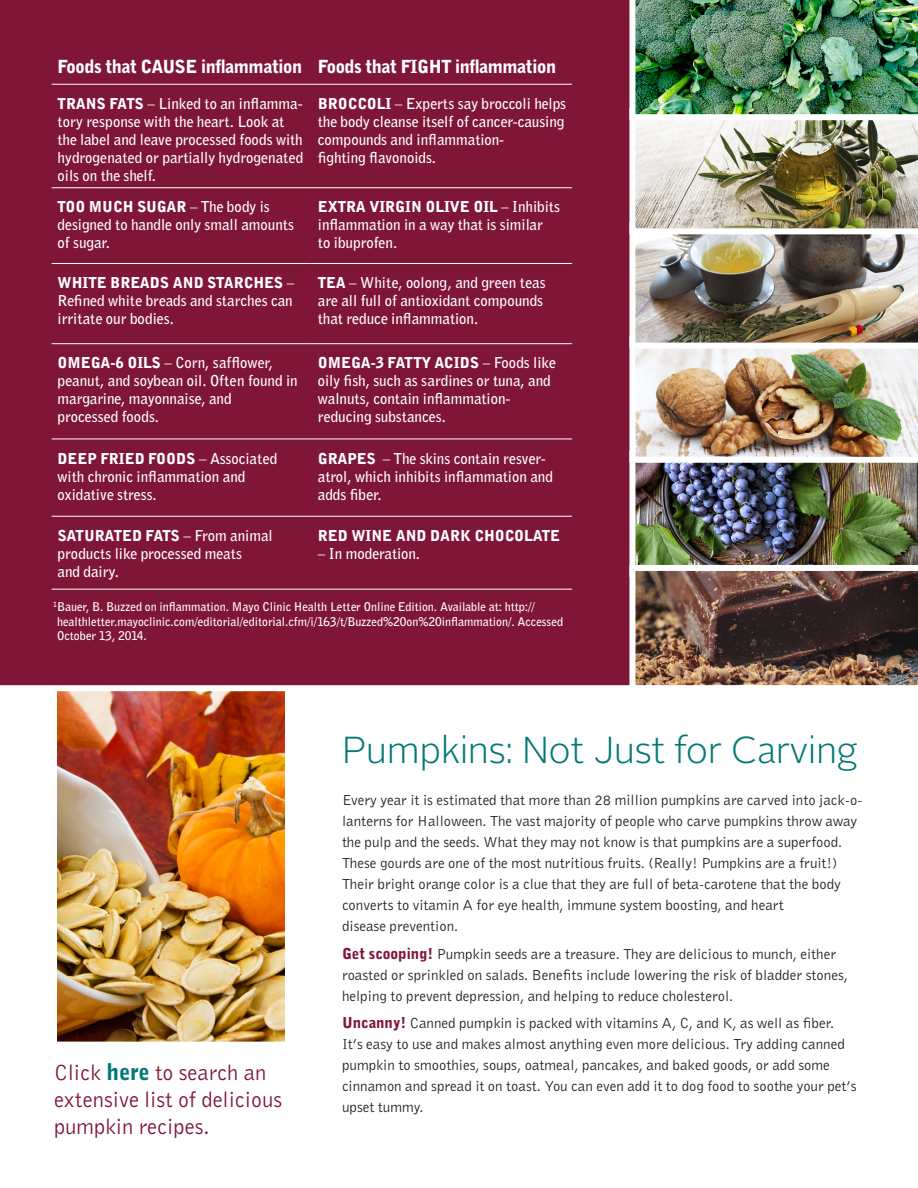
<style>
.page{position:relative;width:918px;height:1188px;background:#fff}
.page>*{position:absolute;margin:0;border:0;box-sizing:border-box;transform-origin:0 0}
.t1{font:300 37.5px "Alright Sans";letter-spacing:-.01em;color:#047878}
.t2{font:22.5px/27px "Bell Gothic";color:#801637}
.t3{font:900 18px "Bell Gothic";letter-spacing:-.02em;color:#fff}
.t4{font:700 15px/18px "Bell Gothic";color:#fff}
.t5{font:15px/21px "Bell Gothic";color:#231f20}
.t6{font:900 15px "Bell Gothic";color:#fff}
.t7{font:700 12px/14.4px "Bell Gothic";color:#fff}
.s1{font-weight:900}
.s2{font-weight:900;color:#047878}
.s3{font-weight:900;color:#801637}
</style>
<div class="page">
<img style="left:58px;top:691px;width:226px;height:350px">
<div style="left:51px;top:684px;width:240px;height:364px;border:6px solid #fff"></div>
<div style="left:0;top:0;width:626px;height:691px;background:#801637"></div>
<img style="left:626px;top:0;width:292px;height:686px">
<hr style="left:52px;top:187px;width:260px;height:1px;background:#fff">
<hr style="left:312px;top:187px;width:260px;height:1px;background:#fff">
<hr style="left:52px;top:263px;width:260px;height:1px;background:#fff">
<hr style="left:312px;top:263px;width:260px;height:1px;background:#fff">
<hr style="left:52px;top:343px;width:260px;height:1px;background:#fff">
<hr style="left:312px;top:343px;width:260px;height:1px;background:#fff">
<hr style="left:52px;top:439px;width:260px;height:1px;background:#fff">
<hr style="left:312px;top:439px;width:260px;height:1px;background:#fff">
<hr style="left:52px;top:516px;width:260px;height:1px;background:#fff">
<hr style="left:312px;top:516px;width:260px;height:1px;background:#fff">
<hr style="left:52px;top:589px;width:260px;height:1px;background:#fff">
<hr style="left:312px;top:589px;width:260px;height:1px;background:#fff">
<hr style="left:52px;top:84px;width:260px;height:1px;background:#fff">
<hr style="left:312px;top:84px;width:260px;height:1px;background:#fff">
<p class="t3" style="left:58px;top:54px;width:246px">Foods that CAUSE inflammation</p>
<p class="t3" style="left:318px;top:54px;width:240px">Foods that FIGHT inflammation</p>
<p class="t4" style="left:58px;top:95px;width:247px"><span class="s1">TRANS FATS</span> – Linked to an inflamma&shy;tory response with the heart. Look at the label and leave processed foods with hydrogenated or partially hydrogenated oils on the shelf.</p>
<p class="t4" style="left:318px;top:95px;width:250px"><span class="s1">BROCCOLI</span> – Experts say broccoli helps the body cleanse itself of cancer-causing compounds and inflammation-<br>fighting flavonoids.</p>
<p class="t4" style="left:58px;top:198px;width:238px"><span class="s1">TOO MUCH SUGAR</span> – The body is designed to handle only small amounts of sugar.</p>
<p class="t4" style="left:318px;top:198px;width:244px"><span class="s1">EXTRA VIRGIN OLIVE OIL</span> – Inhibits inflammation in a way that is similar<br>to ibuprofen.</p>
<p class="t4" style="left:58px;top:274px;width:238px;text-align:justify"><span class="s1">WHITE BREADS AND STARCHES</span> – Refined white breads and starches can irritate our bodies.</p>
<p class="t4" style="left:318px;top:274px;width:229px"><span class="s1">TEA</span> – White, oolong, and green teas are all full of antioxidant compounds that reduce inflammation.</p>
<p class="t4" style="left:58px;top:354px;width:242px"><span class="s1">OMEGA-6 OILS</span> – Corn, safflower, peanut, and soybean oil. Often found in margarine, mayonnaise, and<br>processed foods.</p>
<p class="t4" style="left:318px;top:354px;width:239px"><span class="s1">OMEGA-3 FATTY ACIDS</span> – Foods like oily fish, such as sardines or tuna, and walnuts, contain inflammation&shy;reducing substances.</p>
<p class="t4" style="left:58px;top:449px;width:221px"><span class="s1">DEEP FRIED FOODS</span> – Associated with chronic inflammation and oxidative stress.</p>
<p class="t4" style="left:318px;top:449px;width:236px"><span class="s1">GRAPES</span> – The skins contain resver&shy;atrol, which inhibits inflammation and adds fiber.</p>
<p class="t4" style="left:58px;top:527px;width:217px"><span class="s1">SATURATED FATS</span> – From animal products like processed meats<br>and dairy.</p>
<p class="t6" style="left:318px;top:526px;width:244px">RED WINE AND DARK CHOCOLATE</p>
<p class="t4" style="left:318px;top:545px;width:104px">– In moderation.</p>
<p class="t7" style="left:57px;top:600px;width:507px;text-indent:-4px"><sup>1</sup>Bauer, B. Buzzed on inflammation. Mayo Clinic Health Letter Online Edition. Available at: http:// healthletter.mayoclinic.com/editorial/editorial.cfm/i/163/t/Buzzed%20on%20inflammation/. Accessed<br>October 13, 2014.</p>
<p class="t2" style="left:54px;top:1059px;width:230px">Click <span class="s2">here</span> to search an extensive list of delicious pumpkin recipes.</p>
<p class="t1" style="left:342px;top:725px;width:518px">Pumpkins: Not Just for Carving</p>
<p class="t5" style="left:342px;top:789px;width:522px">Every year it is estimated that more than 28 million pumpkins are carved into jack-o&shy;lanterns for Halloween. The vast majority of people who carve pumpkins throw away the pulp and the seeds. What they may not know is that pumpkins are a superfood.<br>These gourds are one of the most nutritious fruits. (Really! Pumpkins are a fruit!)<br>Their bright orange color is a clue that they are full of beta-carotene that the body converts to vitamin A for eye health, immune system boosting, and heart<br>disease prevention.</p>
<p class="t5" style="left:342px;top:943px;width:508px"><span class="s3">Get scooping!</span> Pumpkin seeds are a treasure. They are delicious to munch, either roasted or sprinkled on salads. Benefits include lowering the risk of bladder stones, helping to prevent depression, and helping to reduce cholesterol.</p>
<p class="t5" style="left:342px;top:1013px;width:516px"><span class="s3">Uncanny!</span> Canned pumpkin is packed with vitamins A, C, and K, as well as fiber.<br>It’s easy to use and makes almost anything even more delicious. Try adding canned pumpkin to smoothies, soups, oatmeal, pancakes, and baked goods, or add some cinnamon and spread it on toast. You can even add it to dog food to soothe your pet’s upset tummy.</p>
</div>
